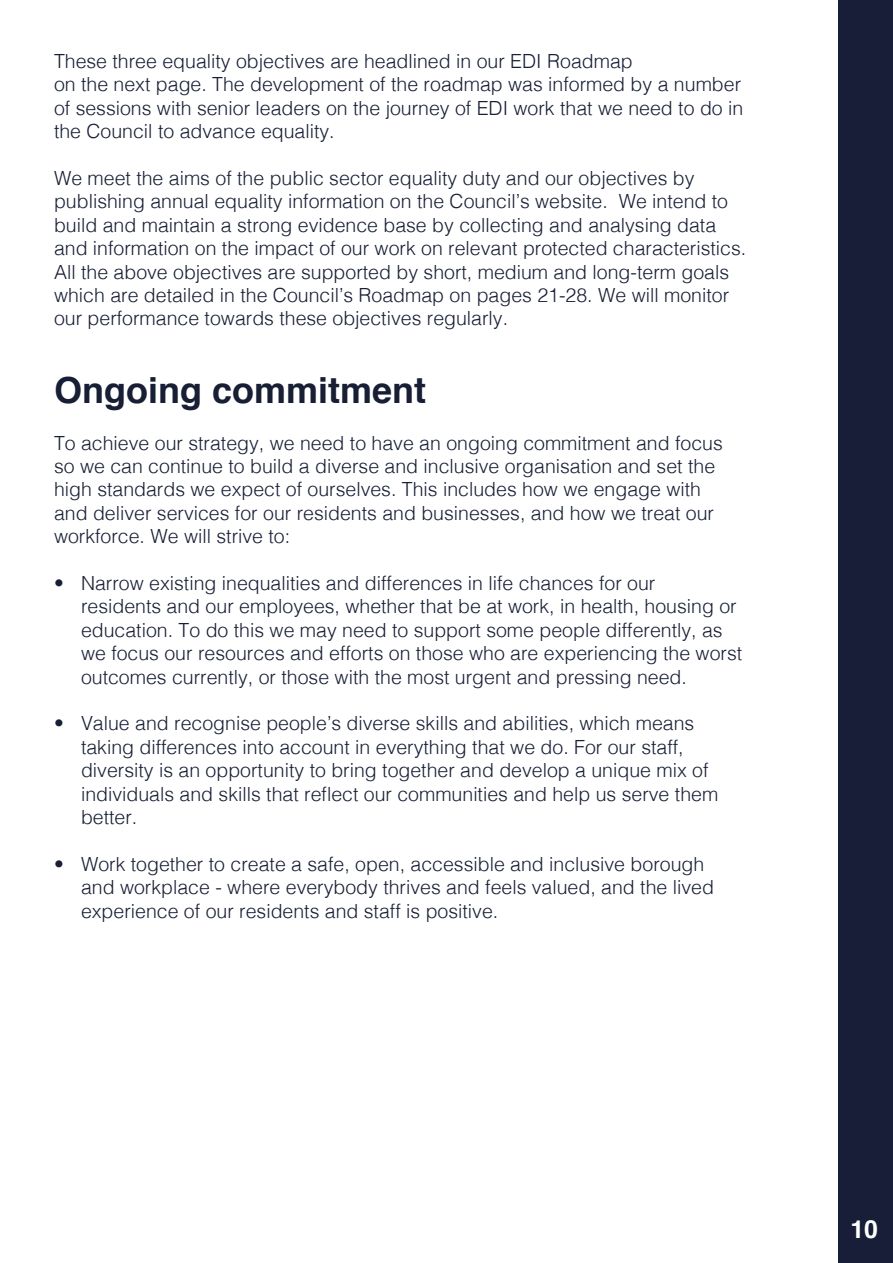
<style>
.page{position:relative;width:893px;height:1263px;background:#fff}
.page>*{position:absolute;margin:0;border:0;box-sizing:border-box;transform-origin:0 0}
.t1{font:700 36px "Helvetica";color:#181f35}
.t2{font:700 24.9px "Helvetica";color:#fff}
.t3{font:300 19.5px/23.4px "Helvetica";color:#181f35}
</style>
<div class="page">
<div style="left:839px;top:0;width:54px;height:1263px;background:#181e37"></div>
<p class="t3" style="left:54px;top:48px;width:691px">These three equality objectives are headlined in our EDI Roadmap<br>on the next page. The development of the roadmap was informed by a number of sessions with senior leaders on the journey of EDI work that we need to do in the Council to advance equality.</p>
<p class="t3" style="left:54px;top:165px;width:694px">We meet the aims of the public sector equality duty and our objectives by publishing annual equality information on the Council’s website. We intend to build and maintain a strong evidence base by collecting and analysing data and information on the impact of our work on relevant protected characteristics.<br>All the above objectives are supported by short, medium and long-term goals which are detailed in the Council’s Roadmap on pages 21-28. We will monitor our performance towards these objectives regularly.</p>
<h1 class="t1" style="left:54px;top:361px;width:374px">Ongoing commitment</h1>
<p class="t3" style="left:54px;top:430px;width:670px">To achieve our strategy, we need to have an ongoing commitment and focus so we can continue to build a diverse and inclusive organisation and set the high standards we expect of ourselves. This includes how we engage with and deliver services for our residents and businesses, and how we treat our workforce. We will strive to:</p>
<p class="t3" style="left:81px;top:570px;width:663px;text-indent:-27px">• Narrow existing inequalities and differences in life chances for our<br>residents and our employees, whether that be at work, in health, housing or education. To do this we may need to support some people differently, as we focus our resources and efforts on those who are experiencing the worst outcomes currently, or those with the most urgent and pressing need.</p>
<p class="t3" style="left:81px;top:710px;width:639px;text-indent:-27px">• Value and recognise people’s diverse skills and abilities, which means taking differences into account in everything that we do. For our staff, diversity is an opportunity to bring together and develop a unique mix of individuals and skills that reflect our communities and help us serve them better.</p>
<p class="t3" style="left:81px;top:851px;width:634px;text-indent:-27px">• Work together to create a safe, open, accessible and inclusive borough and workplace - where everybody thrives and feels valued, and the lived experience of our residents and staff is positive.</p>
<p class="t2" style="left:850px;top:1209px;width:29px">10</p>
</div>
